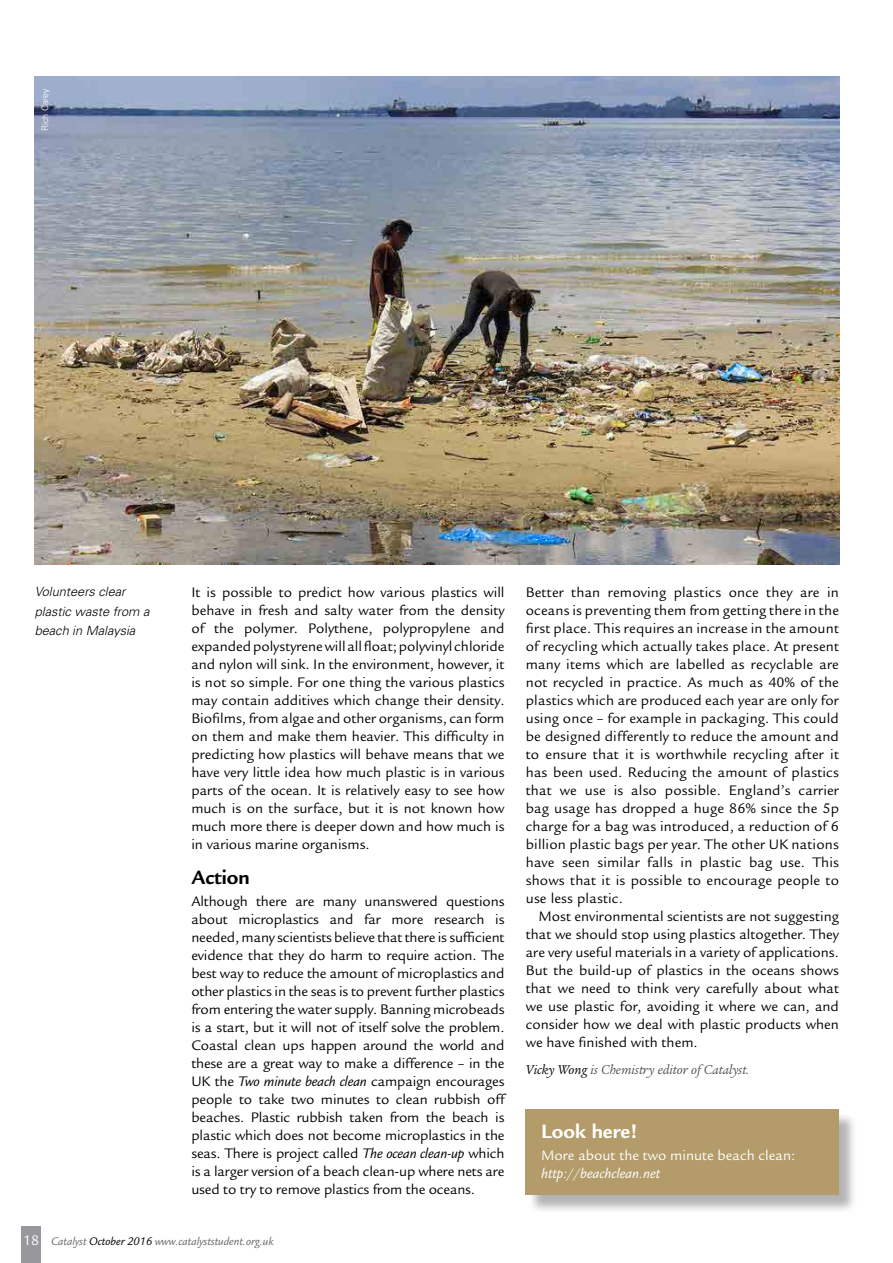
<style>
.page{position:relative;width:893px;height:1263px;background:#fff}
.page>*{position:absolute;margin:0;border:0;box-sizing:border-box;transform-origin:0 0}
.t1{font:700 21px "Legacy Sans";color:#fff}
.t2{font:700 21px "Legacy Sans";color:#000}
.t3{font:15px/18px "Legacy Sans";letter-spacing:.01em;color:#000;text-align:justify}
.t4{font:15px/18px "Legacy Sans";color:#fff}
.t5{font:italic 13.95px "Legacy Ser ITC";color:#504f53}
.t6{font:italic 300 12.75px/19.5px "Univers";color:#000}
.t7{font:italic 12px "Legacy Sans";color:#68676c}
.t8{font:300 9px "Univers";color:#fff}
.s1{font-style:italic}
.s2{font-style:normal;font-size:15px;color:#fff}
.s3{color:#000}
</style>
<div class="page">
<div style="left:21px;top:1226px;width:20px;height:37px;background:#98989c"></div>
<div style="left:528px;top:1112px;width:330px;height:101px;background:#000;opacity:.3"></div>
<div style="left:526px;top:1109px;width:313px;height:86px;background:#b39c6a"></div>
<img style="left:34px;top:77px;width:806px;height:487px">
<p class="t8" style="left:40px;top:131px;width:45px;rotate:-90deg">Rich Carey</p>
<p class="t6" style="left:35px;top:582px;width:116px">Volunteers clear plastic waste from a beach in Malaysia</p>
<p class="t3" style="left:191px;top:583px;width:315px">It is possible to predict how various plastics will behave in fresh and salty water from the density of the polymer. Polythene, polypropylene and expanded polystyrene will all float; polyvinyl chloride and nylon will sink. In the environment, however, it is not so simple. For one thing the various plastics may contain additives which change their density.<br>Biofilms, from algae and other organisms, can form on them and make them heavier. This difficulty in predicting how plastics will behave means that we have very little idea how much plastic is in various parts of the ocean. It is relatively easy to see how much is on the surface, but it is not known how much more there is deeper down and how much is in various marine organisms.</p>
<p class="t2" style="left:191px;top:865px;width:60px">Action</p>
<p class="t3" style="left:191px;top:893px;width:315px">Although there are many unanswered questions about microplastics and far more research is needed, many scientists believe that there is sufficient evidence that they do harm to require action. The best way to reduce the amount of microplastics and other plastics in the seas is to prevent further plastics from entering the water supply. Banning microbeads is a start, but it will not of itself solve the problem.<br>Coastal clean ups happen around the world and these are a great way to make a difference – in the UK the <span class="s1">Two minute beach clean</span> campaign encourages people to take two minutes to clean rubbish off beaches. Plastic rubbish taken from the beach is plastic which does not become microplastics in the seas. There is project called <span class="s1">The ocean clean-up</span> which is a larger version of a beach clean-up where nets are used to try to remove plastics from the oceans.</p>
<p class="t7" style="left:23px;top:1235px;width:252px"><span class="s2">18</span> Catalyst <span class="s3">October 2016</span> www.catalyststudent.org.uk</p>
<p class="t3" style="left:526px;top:583px;width:315px">Better than removing plastics once they are in</p>
<p class="t3" style="left:526px;top:601px;width:315px">oceans is preventing them from getting there in the</p>
<p class="t3" style="left:526px;top:619px;width:315px">first place. This requires an increase in the amount</p>
<p class="t3" style="left:526px;top:637px;width:315px">of recycling which actually takes place. At present</p>
<p class="t3" style="left:526px;top:655px;width:315px">many items which are labelled as recyclable are</p>
<p class="t3" style="left:526px;top:673px;width:315px">not recycled in practice. As much as 40% of the</p>
<p class="t3" style="left:526px;top:691px;width:315px">plastics which are produced each year are only for</p>
<p class="t3" style="left:526px;top:709px;width:315px">using once – for example in packaging. This could</p>
<p class="t3" style="left:526px;top:727px;width:315px">be designed differently to reduce the amount and</p>
<p class="t3" style="left:526px;top:745px;width:315px">to ensure that it is worthwhile recycling after it</p>
<p class="t3" style="left:526px;top:763px;width:315px">has been used. Reducing the amount of plastics</p>
<p class="t3" style="left:526px;top:781px;width:315px">that we use is also possible. England’s carrier</p>
<p class="t3" style="left:526px;top:799px;width:315px">bag usage has dropped a huge 86% since the 5p</p>
<p class="t3" style="left:526px;top:817px;width:315px">charge for a bag was introduced, a reduction of 6</p>
<p class="t3" style="left:526px;top:835px;width:315px">billion plastic bags per year. The other UK nations</p>
<p class="t3" style="left:526px;top:853px;width:315px">have seen similar falls in plastic bag use. This</p>
<p class="t3" style="left:526px;top:871px;width:315px">shows that it is possible to encourage people to</p>
<p class="t3" style="left:526px;top:889px;width:99px">use less plastic.</p>
<p class="t3" style="left:539px;top:907px;width:302px">Most environmental scientists are not suggesting</p>
<p class="t3" style="left:526px;top:925px;width:315px">that we should stop using plastics altogether. They</p>
<p class="t3" style="left:526px;top:943px;width:315px">are very useful materials in a variety of applications.</p>
<p class="t3" style="left:526px;top:961px;width:315px">But the build-up of plastics in the oceans shows</p>
<p class="t3" style="left:526px;top:979px;width:315px">that we need to think very carefully about what</p>
<p class="t3" style="left:526px;top:997px;width:315px">we use plastic for, avoiding it where we can, and</p>
<p class="t3" style="left:526px;top:1015px;width:315px">consider how we deal with plastic products when</p>
<p class="t3" style="left:526px;top:1033px;width:173px">we have finished with them.</p>
<p class="t5" style="left:526px;top:1061px;width:225px"><span class="s3">Vicky Wong</span> is Chemistry editor of Catalyst.</p>
<p class="t1" style="left:541px;top:1119px;width:98px">Look here!</p>
<p class="t4" style="left:541px;top:1147px;width:256px">More about the two minute beach clean: <span class="s1">http://beachclean.net</span></p>
</div>
